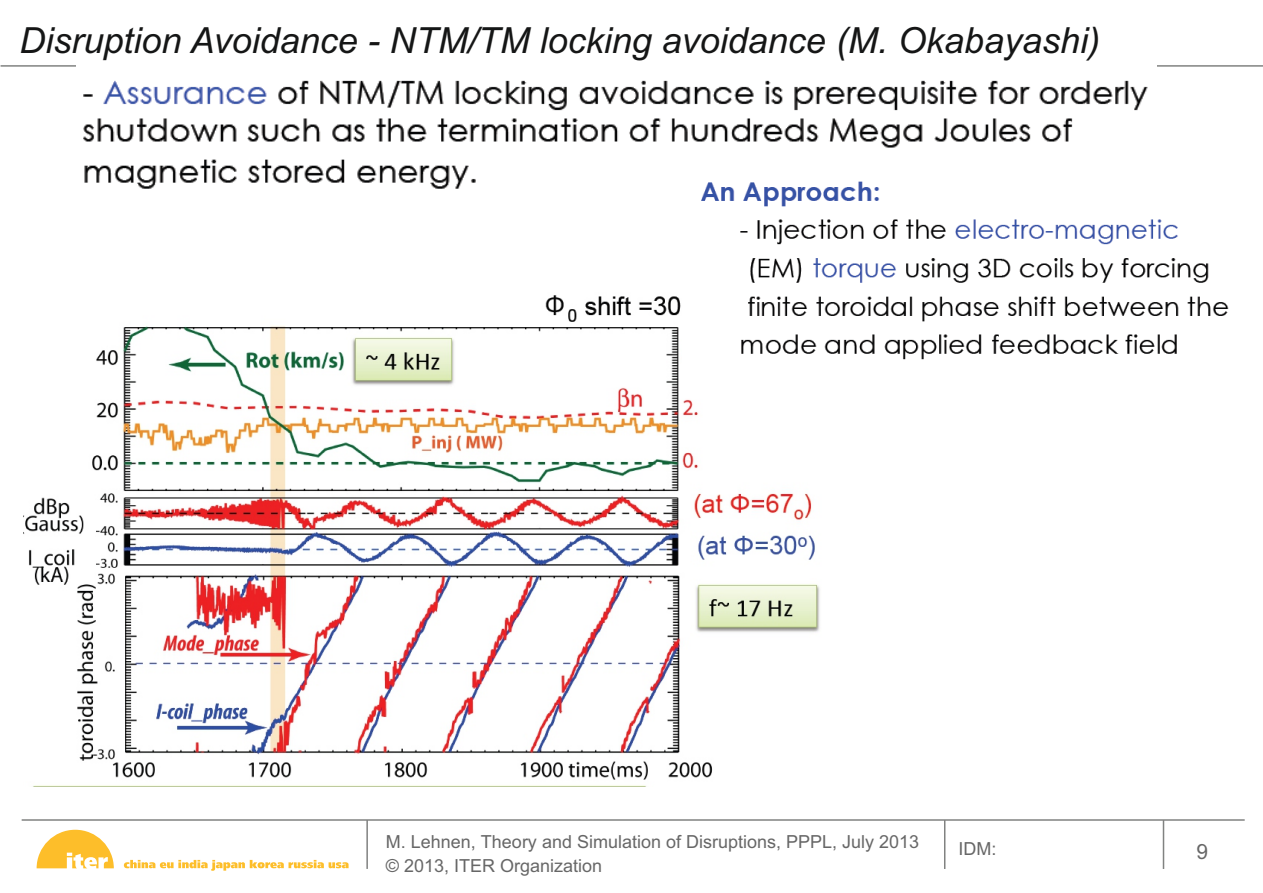
<style>
.page{position:relative;width:1263px;height:893px;background:#fff}
.page>*{position:absolute;margin:0;border:0;box-sizing:border-box;transform-origin:0 0}
.t1{font:italic 36px "Arial";color:#151616}
.t2{font:21px "Arial";color:#676767}
.t3{font:18px/24.2px "Arial";color:#676767}
</style>
<div class="page">
<svg style="left:37px;top:830px;width:77px;height:38px"></svg>
<svg style="left:124px;top:860px;width:225px;height:11px"></svg>
<hr style="left:22px;top:819px;width:1223px;height:2px;background:#818281">
<hr style="left:366px;top:820px;width:2px;height:49px;background:#818281">
<hr style="left:1163px;top:820px;width:1px;height:49px;background:#818281">
<hr style="left:1px;top:65px;width:1262px;height:2px;background:#818281">
<hr style="left:944px;top:820px;width:1px;height:49px;background:#818281">
<img style="left:23px;top:295px;width:797px;height:492px">
<img style="left:77px;top:65px;width:1079px;height:124px">
<img style="left:682px;top:178px;width:547px;height:192px">
<h1 class="t1" style="left:20px;top:26px;width:1082px">Disruption Avoidance - NTM/TM locking avoidance (M. Okabayashi)</h1>
<p class="t3" style="left:386px;top:831px;width:535px">M. Lehnen, Theory and Simulation of Disruptions, PPPL, July 2013 © 2013, ITER Organization</p>
<p class="t3" style="left:958px;top:838px;width:39px">IDM:</p>
<p class="t2" style="left:1196px;top:844px;width:13px">9</p>
</div>
